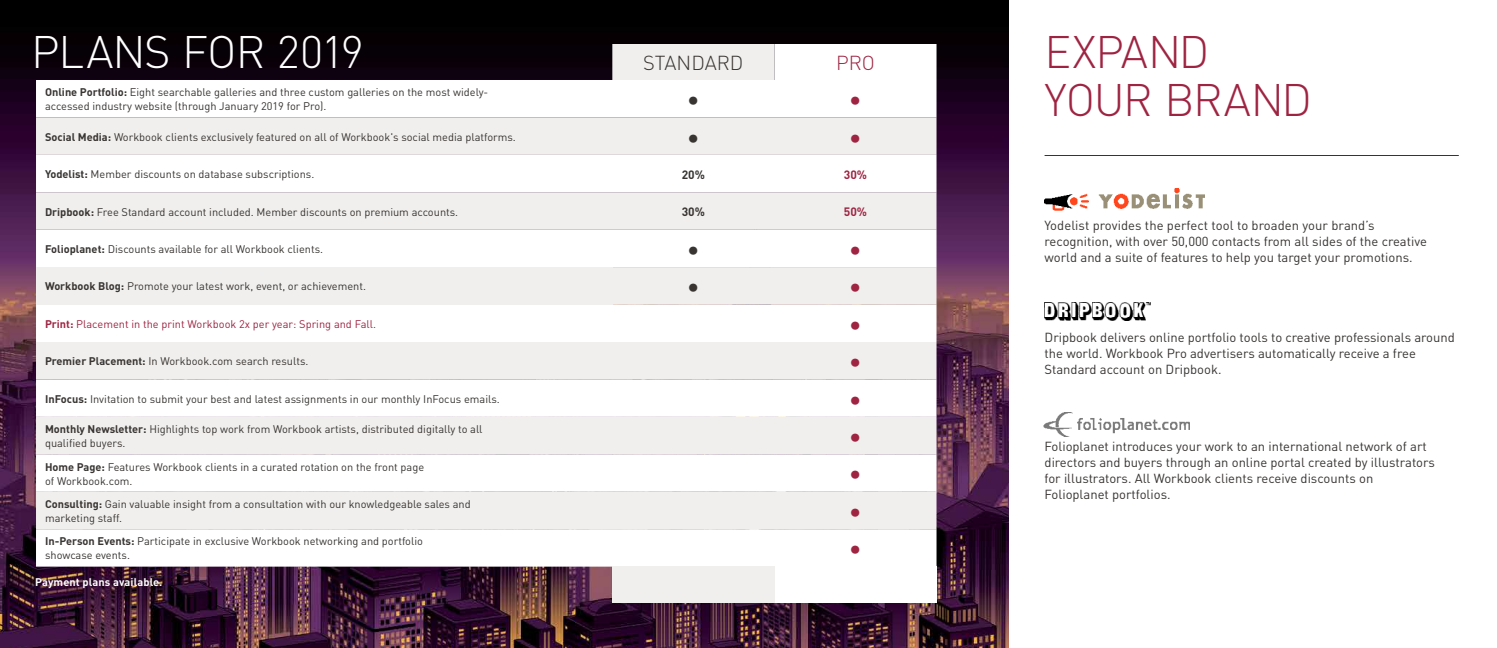
<style>
.page{position:relative;width:1497px;height:648px;background:#fff}
.page>*{position:absolute;margin:0;border:0;box-sizing:border-box;transform-origin:0 0}
.t1{font:300 45px/48px "DIN";letter-spacing:-.025em;color:#9e2442}
.t2{font:300 45px "DIN";letter-spacing:-.025em;color:#fff}
.t3{font:700 25px "DIN";color:#9e2442}
.t4{font:700 25px "DIN";color:#373432}
.t5{font:300 20px "DIN";color:#373432}
.t6{font:300 20px "DIN";color:#9e2442}
.t7{font:13px/16px "DIN";color:#373432}
.t8{font:700 12px "DIN";color:#373432}
.t9{font:700 12px "DIN";color:#9e2442}
.t10{font:11px/14px "DIN";color:#373432}
.t11{font:11px "DIN";color:#9e2442}
.t12{font:700 11px "DIN";letter-spacing:.01em;color:#fff}
.s1{font-weight:700}
</style>
<div class="page">
<img style="left:0;top:0;width:1008px;height:648px">
<img style="left:1044px;top:303px;width:105px;height:18px">
<img style="left:1043px;top:412px;width:146px;height:24px">
<img style="left:1044px;top:189px;width:160px;height:22px">
<hr style="left:1044px;top:155px;width:414px;height:1px;background:#373432">
<svg style="left:36px;top:44px;width:900px;height:523px"></svg>
<div style="left:36px;top:267px;width:576px;height:38px;background:#f1efed"></div>
<div style="left:612px;top:567px;width:324px;height:36px;background:#fff"></div>
<div style="left:612px;top:567px;width:162px;height:36px;background:#f1efed"></div>
<h1 class="t2" style="left:31px;top:24px;width:334px">PLANS FOR 2019</h1>
<h3 class="t5" style="left:643px;top:51px;width:102px">STANDARD</h3>
<h3 class="t6" style="left:836px;top:51px;width:40px">PRO</h3>
<p class="t10" style="left:45px;top:85px;width:445px"><span class="s1">Online Portfolio:</span> Eight searchable galleries and three custom galleries on the most widely&shy;accessed industry website (through January 2019 for Pro).</p>
<h2 class="t4" style="left:687px;top:84px;width:14px">•</h2>
<h2 class="t3" style="left:849px;top:84px;width:14px">•</h2>
<p class="t10" style="left:45px;top:130px;width:472px"><span class="s1">Social Media:</span> Workbook clients exclusively featured on all of Workbook's social media platforms.</p>
<h2 class="t4" style="left:687px;top:121px;width:14px">•</h2>
<h2 class="t3" style="left:849px;top:121px;width:14px">•</h2>
<p class="t10" style="left:45px;top:167px;width:271px"><span class="s1">Yodelist:</span> Member discounts on database subscriptions.</p>
<p class="t8" style="left:681px;top:166px;width:25px">20%</p>
<p class="t9" style="left:843px;top:166px;width:25px">30%</p>
<p class="t10" style="left:45px;top:204px;width:415px"><span class="s1">Dripbook:</span> Free Standard account included. Member discounts on premium accounts.</p>
<p class="t8" style="left:681px;top:204px;width:25px">30%</p>
<p class="t9" style="left:843px;top:204px;width:25px">50%</p>
<p class="t10" style="left:45px;top:242px;width:279px"><span class="s1">Folioplanet:</span> Discounts available for all Workbook clients.</p>
<h2 class="t4" style="left:687px;top:233px;width:14px">•</h2>
<h2 class="t3" style="left:849px;top:233px;width:14px">•</h2>
<p class="t10" style="left:45px;top:279px;width:322px"><span class="s1">Workbook Blog:</span> Promote your latest work, event, or achievement.</p>
<h2 class="t4" style="left:687px;top:271px;width:14px">•</h2>
<h2 class="t3" style="left:849px;top:271px;width:14px">•</h2>
<p class="t11" style="left:45px;top:317px;width:332px"><span class="s1">Print:</span> Placement in the print Workbook 2x per year: Spring and Fall.</p>
<h2 class="t3" style="left:849px;top:308px;width:14px">•</h2>
<p class="t10" style="left:45px;top:354px;width:265px"><span class="s1">Premier Placement:</span> In Workbook.com search results.</p>
<h2 class="t3" style="left:849px;top:346px;width:14px">•</h2>
<p class="t10" style="left:45px;top:392px;width:456px"><span class="s1">InFocus:</span> Invitation to submit your best and latest assignments in our monthly InFocus emails.</p>
<h2 class="t3" style="left:849px;top:383px;width:14px">•</h2>
<p class="t10" style="left:45px;top:422px;width:439px"><span class="s1">Monthly Newsletter:</span> Highlights top work from Workbook artists, distributed digitally to all qualified buyers.</p>
<h2 class="t3" style="left:849px;top:421px;width:14px">•</h2>
<p class="t10" style="left:45px;top:459px;width:380px"><span class="s1">Home Page:</span> Features Workbook clients in a curated rotation on the front page of Workbook.com.</p>
<h2 class="t3" style="left:849px;top:458px;width:14px">•</h2>
<p class="t10" style="left:45px;top:497px;width:427px"><span class="s1">Consulting:</span> Gain valuable insight from a consultation with our knowledgeable sales and marketing staff.</p>
<h2 class="t3" style="left:849px;top:495px;width:14px">•</h2>
<p class="t10" style="left:45px;top:534px;width:379px"><span class="s1">In-Person Events:</span> Participate in exclusive Workbook networking and portfolio showcase events.</p>
<h2 class="t3" style="left:849px;top:533px;width:14px">•</h2>
<p class="t12" style="left:35px;top:575px;width:129px">Payment plans available.</p>
<h1 class="t1" style="left:1044px;top:27px;width:269px">EXPAND<br>YOUR BRAND</h1>
<p class="t7" style="left:1044px;top:217px;width:384px">Yodelist provides the perfect tool to broaden your brand’s recognition, with over 50,000 contacts from all sides of the creative world and a suite of features to help you target your promotions.</p>
<p class="t7" style="left:1044px;top:329px;width:412px">Dripbook delivers online portfolio tools to creative professionals around the world. Workbook Pro advertisers automatically receive a free<br>Standard account on Dripbook.</p>
<p class="t7" style="left:1044px;top:438px;width:392px">Folioplanet introduces your work to an international network of art directors and buyers through an online portal created by illustrators for illustrators. All Workbook clients receive discounts on Folioplanet portfolios.</p>
</div>
